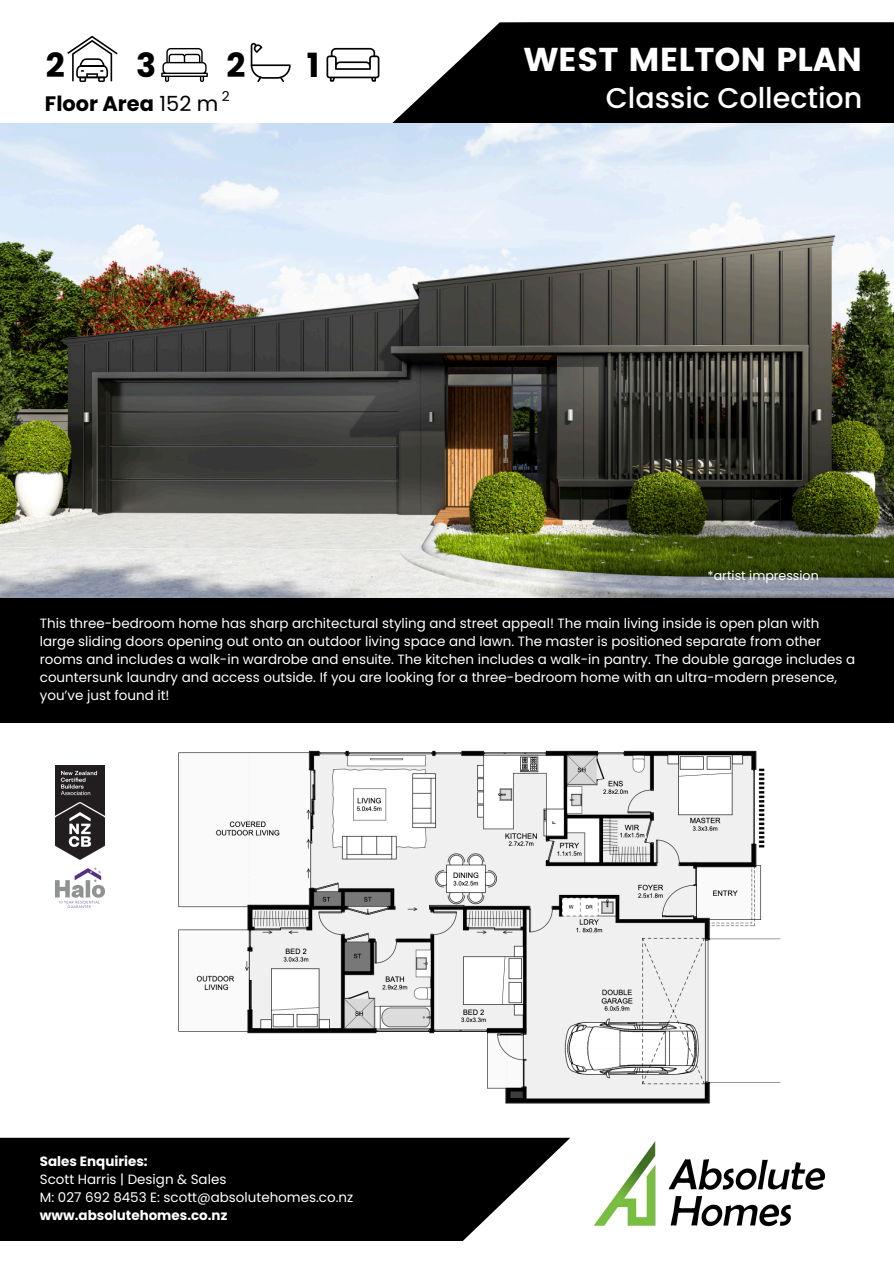
<style>
.page{position:relative;width:894px;height:1264px;background:#fff}
.page>*{position:absolute;margin:0;border:0;box-sizing:border-box;transform-origin:0 0}
.t1{font:700 33.3px "Poppins";color:#000}
.t2{font:33px "Poppins";color:#fff}
.t3{font:500 28.5px "Poppins";color:#fff}
.t4{font:700 20.85px "Poppins";color:#000}
.t5{font:13.65px "Poppins";color:#000}
.t6{font:13.5px/17.9px "Poppins";color:#fff}
.t7{font:700 13.5px "Poppins";color:#fff}
.t8{font:12.6px "Poppins";color:#fff}
.s1{font-weight:400}
</style>
<div class="page">
<svg style="left:392px;top:22px;width:501px;height:101px;background:#1c1c1c"></svg>
<svg style="left:161px;top:48px;width:46px;height:34px"></svg>
<svg style="left:251px;top:43px;width:39px;height:39px"></svg>
<svg style="left:326px;top:48px;width:53px;height:34px"></svg>
<svg style="left:67px;top:36px;width:51px;height:46px"></svg>
<img style="left:593px;top:1141px;width:233px;height:86px">
<svg style="left:0;top:1137px;width:570px;height:104px;background:#191919"></svg>
<div style="left:0;top:597px;width:893px;height:125px;background:#000"></div>
<img style="left:55px;top:867px;width:49px;height:40px">
<img style="left:55px;top:765px;width:49px;height:94px">
<img style="left:178px;top:750px;width:603px;height:354px">
<img style="left:0;top:123px;width:893px;height:474px">
<p class="t1" style="left:46px;top:42px;width:21px">2</p>
<p class="t1" style="left:136px;top:42px;width:22px">3</p>
<h3 class="t1" style="left:226px;top:42px;width:21px">2</h3>
<p class="t1" style="left:307px;top:42px;width:14px">1</p>
<p class="t2" style="left:523px;top:40px;width:340px">WEST MELTON PLAN</p>
<p class="t4" style="left:45px;top:89px;width:175px">Floor Area <span class="s1">152 m</span></p>
<p class="t3" style="left:605px;top:78px;width:258px">Classic Collection</p>
<p class="t5" style="left:222px;top:86px;width:9px">2</p>
<p class="t8" style="left:707px;top:566px;width:113px">*artist impression</p>
<p class="t6" style="left:40px;top:614px;width:816px">This three-bedroom home has sharp architectural styling and street appeal! The main living inside is open plan with large sliding doors opening out onto an outdoor living space and lawn. The master is positioned separate from other rooms and includes a walk-in wardrobe and ensuite. The kitchen includes a walk-in pantry. The double garage includes a countersunk laundry and access outside. If you are looking for a three-bedroom home with an ultra-modern presence, you’ve just found it!</p>
<p class="t7" style="left:40px;top:1151px;width:109px">Sales Enquiries:</p>
<p class="t6" style="left:40px;top:1170px;width:188px">Scott Harris | Design &amp; Sales</p>
<p class="t6" style="left:40px;top:1188px;width:315px">M: 027 692 8453 E: scott@absolutehomes.co.nz</p>
<p class="t7" style="left:40px;top:1205px;width:189px">www.absolutehomes.co.nz</p>
</div>
